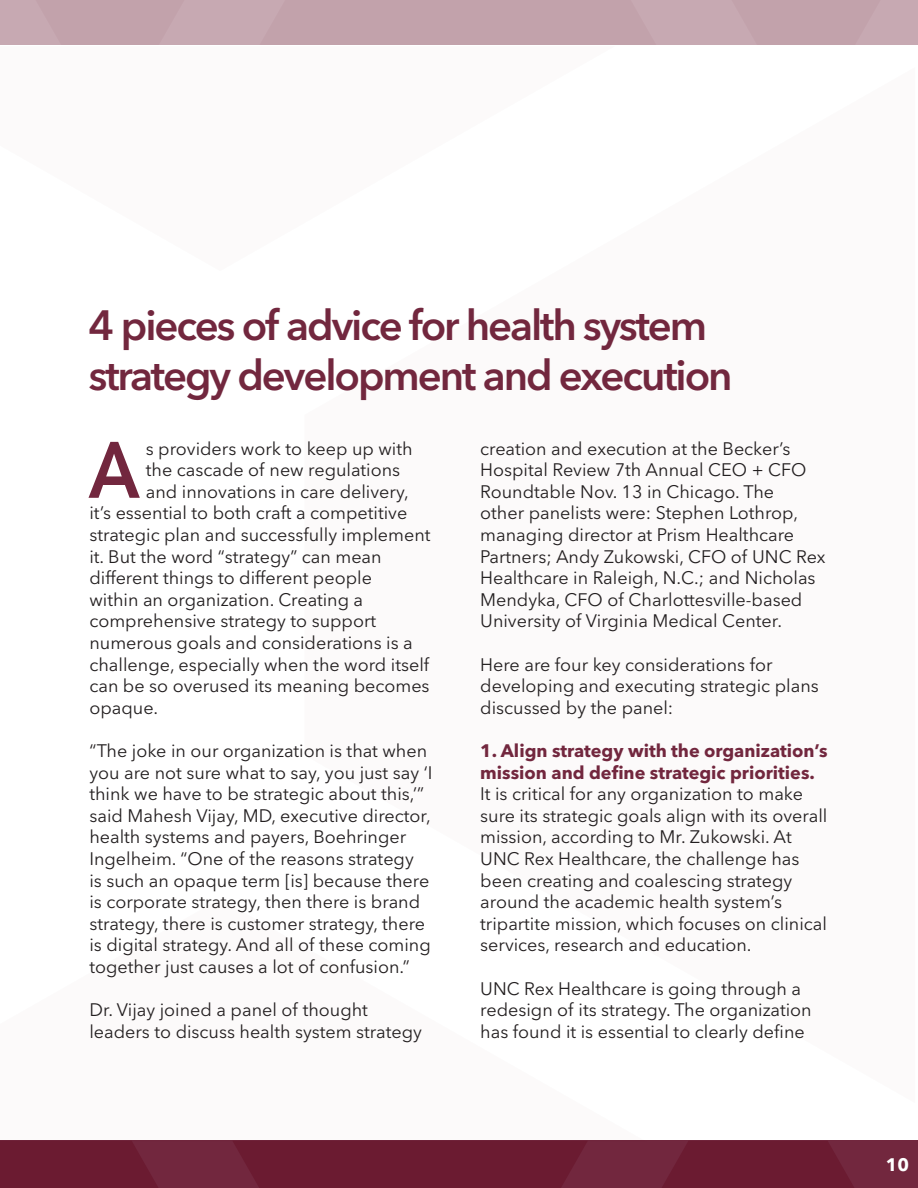
<style>
.page{position:relative;width:918px;height:1188px;background:#fff}
.page>*{position:absolute;margin:0;border:0;box-sizing:border-box;transform-origin:0 0}
.Drop_Cap{font:600 79.05px "Avenir Next LT Pro";color:#72273e;scale:.9 1}
.t1{font:600 42px/50.4px "Avenir Next LT Pro";letter-spacing:-.05em;color:#72273e}
.Body{font:18px/21.6px "Avenir Next LT Pro";color:#231f20}
.Drop_Cap-2{font:18px "Avenir Next LT Pro";color:#231f20}
.t2{font:700 18px "Avenir Next LT Pro";color:#fff}
.s1{font-weight:700;color:#72273e}
</style>
<div class="page">
<div style="left:0;top:0;width:906px;height:45px;background:#c2a2ab"></div>
<svg style="left:0;top:1141px;width:918px;height:47px;background:#6d1e34"></svg>
<p class="t1" style="left:89px;top:299px;width:645px">4 pieces of advice for health system strategy development and execution</p>
<p class="Drop_Cap-2" style="left:146px;top:438px;width:268px">s providers work to keep up with</p>
<p class="Drop_Cap-2" style="left:146px;top:459px;width:256px">the cascade of new regulations</p>
<p class="Drop_Cap-2" style="left:146px;top:481px;width:265px">and innovations in care delivery,</p>
<p class="Drop_Cap-2" style="left:89px;top:502px;width:319px">it’s essential to both craft a competitive</p>
<p class="Drop_Cap-2" style="left:89px;top:524px;width:343px">strategic plan and successfully implement</p>
<p class="Drop_Cap-2" style="left:89px;top:546px;width:294px">it. But the word “strategy” can mean</p>
<p class="Drop_Cap-2" style="left:89px;top:567px;width:284px">different things to different people</p>
<p class="Drop_Cap-2" style="left:89px;top:589px;width:275px">within an organization. Creating a</p>
<p class="Drop_Cap-2" style="left:89px;top:610px;width:288px">comprehensive strategy to support</p>
<p class="Drop_Cap-2" style="left:89px;top:632px;width:325px">numerous goals and considerations is a</p>
<p class="Drop_Cap-2" style="left:89px;top:654px;width:341px">challenge, especially when the word itself</p>
<p class="Drop_Cap-2" style="left:89px;top:675px;width:342px">can be so overused its meaning becomes</p>
<p class="Drop_Cap-2" style="left:89px;top:697px;width:70px">opaque.</p>
<p class="Body" style="left:89px;top:740px;width:344px">“The joke in our organization is that when you are not sure what to say, you just say ‘I think we have to be strategic about this,’” said Mahesh Vijay, MD, executive director, health systems and payers, Boehringer Ingelheim. “One of the reasons strategy<br>is such an opaque term [is] because there is corporate strategy, then there is brand strategy, there is customer strategy, there is digital strategy. And all of these coming together just causes a lot of confusion.”</p>
<p class="Body" style="left:89px;top:999px;width:334px">Dr. Vijay joined a panel of thought leaders to discuss health system strategy</p>
<p class="Drop_Cap" style="left:89px;top:422px;width:57px">A</p>
<p class="Body" style="left:480px;top:437px;width:347px">creation and execution at the Becker’s Hospital Review 7th Annual CEO + CFO Roundtable Nov. 13 in Chicago. The<br>other panelists were: Stephen Lothrop, managing director at Prism Healthcare Partners; Andy Zukowski, CFO of UNC Rex Healthcare in Raleigh, N.C.; and Nicholas Mendyka, CFO of Charlottesville-based University of Virginia Medical Center.</p>
<p class="Body" style="left:480px;top:653px;width:340px">Here are four key considerations for developing and executing strategic plans discussed by the panel:</p>
<p class="Body" style="left:480px;top:740px;width:349px"><span class="s1">1. Align strategy with the organization’s mission and define strategic priorities.<br></span>It is critical for any organization to make sure its strategic goals align with its overall mission, according to Mr. Zukowski. At UNC Rex Healthcare, the challenge has been creating and coalescing strategy around the academic health system’s tripartite mission, which focuses on clinical services, research and education.</p>
<p class="Body" style="left:480px;top:977px;width:333px">UNC Rex Healthcare is going through a redesign of its strategy. The organization has found it is essential to clearly define</p>
<p class="t2" style="left:886px;top:1154px;width:25px">10</p>
</div>
